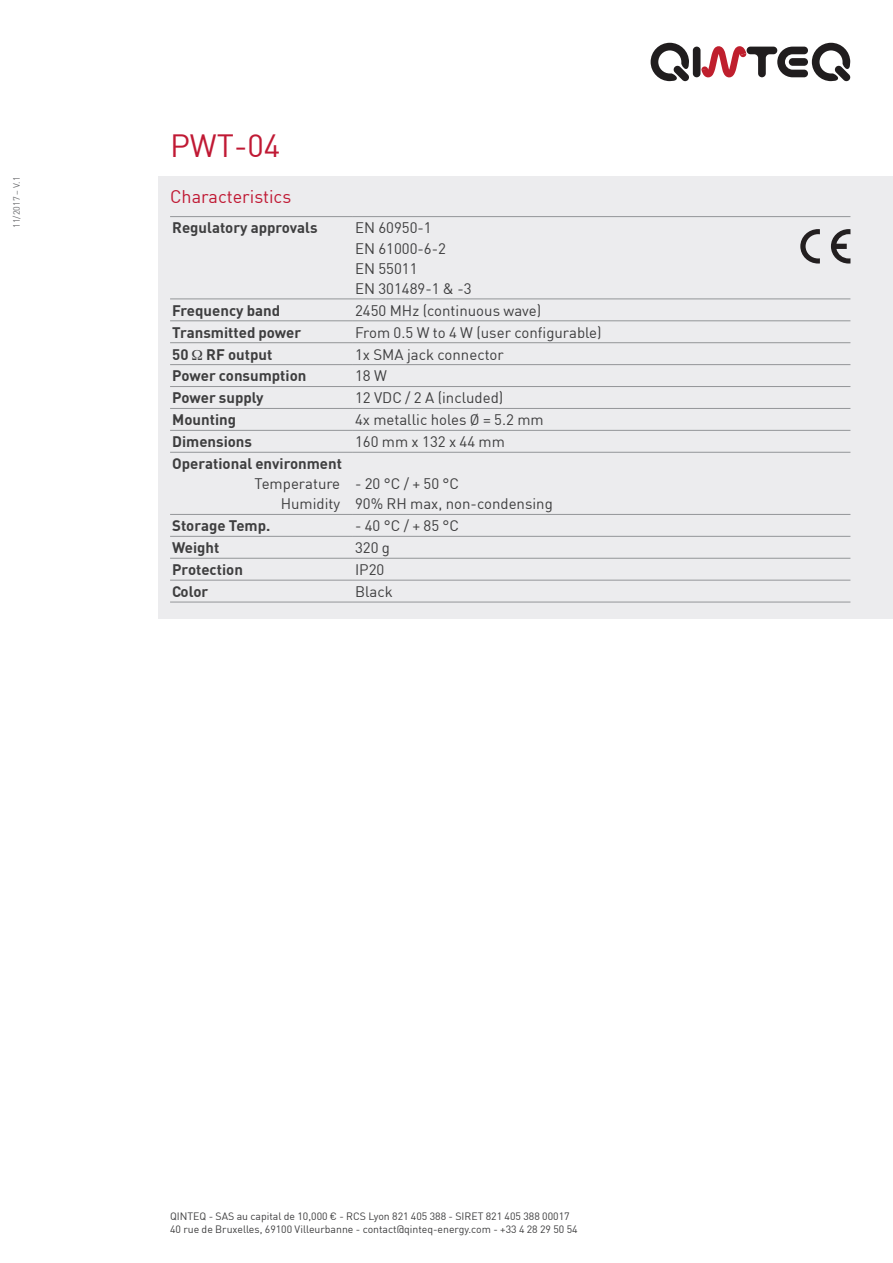
<style>
.page{position:relative;width:893px;height:1263px;background:#fff}
.page>*{position:absolute;margin:0;border:0;box-sizing:border-box;transform-origin:0 0}
.titre_1{font:31.5px "DIN";color:#c01934}
.titre_2{font:18px "DIN";color:#c01934}
.texte_courant{font:15px "DIN";color:#3e3e3f}
.titre_3{font:700 15px "DIN";color:#3e3e3f}
.texte_courant-2{font:10.5px "DIN";color:#3e3e3f}
.texte_courant-3{font:9px "DIN";color:#6c6d70}
</style>
<div class="page">
<svg style="left:651px;top:43px;width:199px;height:38px"></svg>
<div style="left:159px;top:176px;width:734px;height:443px;background:#ececee"></div>
<hr style="left:170px;top:216px;width:183px;height:1px;background:#939598">
<hr style="left:353px;top:216px;width:497px;height:1px;background:#939598">
<hr style="left:170px;top:298px;width:183px;height:1px;background:#939598">
<hr style="left:353px;top:298px;width:497px;height:1px;background:#939598">
<hr style="left:170px;top:320px;width:183px;height:1px;background:#939598">
<hr style="left:353px;top:320px;width:497px;height:1px;background:#939598">
<hr style="left:170px;top:342px;width:183px;height:1px;background:#939598">
<hr style="left:353px;top:342px;width:497px;height:1px;background:#939598">
<hr style="left:170px;top:364px;width:183px;height:1px;background:#939598">
<hr style="left:353px;top:364px;width:497px;height:1px;background:#939598">
<hr style="left:170px;top:386px;width:183px;height:1px;background:#939598">
<hr style="left:353px;top:386px;width:497px;height:1px;background:#939598">
<hr style="left:170px;top:408px;width:183px;height:1px;background:#939598">
<hr style="left:353px;top:408px;width:497px;height:1px;background:#939598">
<hr style="left:170px;top:430px;width:183px;height:1px;background:#939598">
<hr style="left:353px;top:430px;width:497px;height:1px;background:#939598">
<hr style="left:170px;top:452px;width:183px;height:1px;background:#939598">
<hr style="left:353px;top:452px;width:497px;height:1px;background:#939598">
<hr style="left:170px;top:514px;width:183px;height:1px;background:#939598">
<hr style="left:353px;top:514px;width:497px;height:1px;background:#939598">
<hr style="left:170px;top:536px;width:183px;height:1px;background:#939598">
<hr style="left:353px;top:536px;width:497px;height:1px;background:#939598">
<hr style="left:170px;top:558px;width:183px;height:1px;background:#939598">
<hr style="left:353px;top:558px;width:497px;height:1px;background:#939598">
<hr style="left:170px;top:580px;width:183px;height:1px;background:#939598">
<hr style="left:353px;top:580px;width:497px;height:1px;background:#939598">
<hr style="left:170px;top:602px;width:183px;height:1px;background:#939598">
<hr style="left:353px;top:602px;width:497px;height:1px;background:#939598">
<svg style="left:800px;top:229px;width:20px;height:35px"></svg>
<svg style="left:831px;top:229px;width:19px;height:35px"></svg>
<p class="texte_courant-3" style="left:11px;top:228px;width:53px;rotate:-90deg">11/2017 – V.1</p>
<p class="titre_1" style="left:170px;top:126px;width:112px">PWT-04</p>
<p class="titre_2" style="left:170px;top:185px;width:123px">Characteristics</p>
<p class="titre_3" style="left:172px;top:218px;width:147px">Regulatory approvals</p>
<p class="texte_courant" style="left:355px;top:219px;width:78px">EN 60950-1</p>
<p class="texte_courant" style="left:355px;top:239px;width:92px">EN 61000-6-2</p>
<p class="texte_courant" style="left:355px;top:259px;width:64px">EN 55011</p>
<p class="texte_courant" style="left:355px;top:279px;width:118px">EN 301489-1 &amp; -3</p>
<p class="titre_3" style="left:172px;top:300px;width:109px">Frequency band</p>
<p class="texte_courant" style="left:355px;top:301px;width:188px">2450 MHz (continuous wave)</p>
<p class="titre_3" style="left:172px;top:322px;width:131px">Transmitted power</p>
<p class="texte_courant" style="left:355px;top:323px;width:248px">From 0.5 W to 4 W (user configurable)</p>
<p class="titre_3" style="left:172px;top:344px;width:102px">50 RF output</p>
<p class="texte_courant" style="left:355px;top:345px;width:150px">1x SMA jack connector</p>
<p class="titre_3" style="left:172px;top:366px;width:136px">Power consumption</p>
<p class="texte_courant" style="left:355px;top:367px;width:33px">18 W</p>
<p class="titre_3" style="left:172px;top:388px;width:93px">Power supply</p>
<p class="texte_courant" style="left:355px;top:389px;width:150px">12 VDC / 2 A (included)</p>
<p class="titre_3" style="left:172px;top:410px;width:65px">Mounting</p>
<p class="texte_courant" style="left:355px;top:410px;width:190px">4x metallic holes Ø = 5.2 mm</p>
<p class="titre_3" style="left:172px;top:432px;width:81px">Dimensions</p>
<p class="texte_courant" style="left:355px;top:432px;width:151px">160 mm x 132 x 44 mm</p>
<p class="titre_3" style="left:172px;top:454px;width:171px">Operational environment</p>
<p class="texte_courant" style="left:255px;top:474px;width:87px">Temperature</p>
<p class="texte_courant" style="left:281px;top:494px;width:61px">Humidity</p>
<p class="texte_courant" style="left:355px;top:474px;width:106px">- 20 °C / + 50 °C</p>
<p class="texte_courant" style="left:355px;top:494px;width:199px">90% RH max, non-condensing</p>
<p class="titre_3" style="left:172px;top:516px;width:100px">Storage Temp.</p>
<p class="texte_courant" style="left:355px;top:516px;width:106px">- 40 °C / + 85 °C</p>
<p class="titre_3" style="left:172px;top:538px;width:49px">Weight</p>
<p class="texte_courant" style="left:355px;top:538px;width:36px">320 g</p>
<p class="titre_3" style="left:172px;top:560px;width:72px">Protection</p>
<p class="texte_courant" style="left:355px;top:560px;width:31px">IP20</p>
<p class="titre_3" style="left:172px;top:582px;width:38px">Color</p>
<p class="texte_courant" style="left:355px;top:582px;width:39px">Black</p>
<p class="texte_courant-2" style="left:170px;top:1210px;width:401px">QINTEQ - SAS au capital de 10,000 € - RCS Lyon 821 405 388 - SIRET 821 405 388 00017</p>
<p class="texte_courant-2" style="left:170px;top:1223px;width:409px">40 rue de Bruxelles, 69100 Villeurbanne - contact@qinteq-energy.com - +33 4 28 29 50 54</p>
</div>
